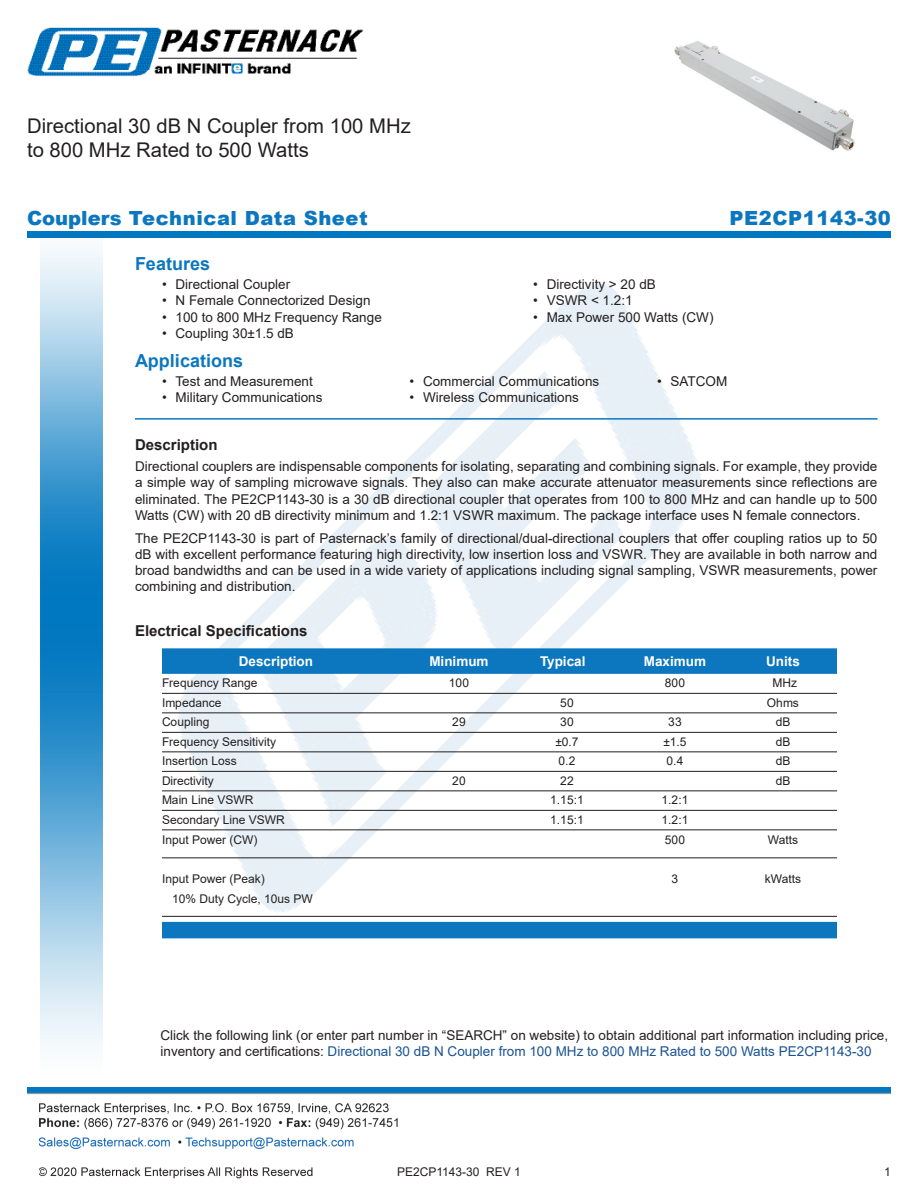
<style>
.page{position:relative;width:918px;height:1188px;background:#fff}
.page>*{position:absolute;margin:0;border:0;box-sizing:border-box;transform-origin:0 0}
.Web_Description_Para{font:20.25px/24.3px "Arial";color:#231f20}
.t1{font:900 19.5px "Arial";letter-spacing:.03em;color:#0c77be}
.Head1{font:700 18px "Arial";color:#0c77be}
.Head1-2{font:700 15px "Arial";color:#231f20}
.MarketingDescription{font:13.5px/16.2px "Arial";color:#231f20;text-align:justify}
.Description_and_PN_L{font:13.5px/16.2px "Arial";color:#231f20}
.Table-Header{font:700 13.5px "Arial";color:#fff}
.Table-Body{font:12px "Arial";color:#231f20}
.s1{color:#1a5392}
</style>
<div class="page">
<img style="left:39px;top:1103px;width:359px;height:76px">
<img style="left:102px;top:248px;width:719px;height:722px">
<img style="left:27px;top:1088px;width:864px;height:7px">
<img style="left:40px;top:237px;width:62px;height:811px">
<div style="left:27px;top:231px;width:864px;height:6px;background:#0177c0"></div>
<img style="left:27px;top:27px;width:337px;height:50px">
<hr style="left:135px;top:418px;width:743px;height:2px;background:#0c77be">
<div style="left:162px;top:648px;width:675px;height:26px;background:#0c77be"></div>
<hr style="left:162px;top:693px;width:675px;height:1px;background:#231f20">
<hr style="left:162px;top:713px;width:675px;height:1px;background:#231f20">
<hr style="left:162px;top:732px;width:675px;height:1px;background:#231f20">
<hr style="left:162px;top:752px;width:675px;height:1px;background:#231f20">
<hr style="left:162px;top:771px;width:675px;height:1px;background:#231f20">
<hr style="left:162px;top:791px;width:675px;height:1px;background:#231f20">
<hr style="left:162px;top:810px;width:675px;height:1px;background:#231f20">
<hr style="left:162px;top:830px;width:675px;height:1px;background:#231f20">
<hr style="left:162px;top:858px;width:675px;height:1px;background:#231f20">
<hr style="left:162px;top:916px;width:675px;height:1px;background:#231f20">
<div style="left:162px;top:922px;width:675px;height:16px;background:#0c77be"></div>
<img style="left:674px;top:41px;width:181px;height:110px">
<h1 class="Web_Description_Para" style="left:27px;top:114px;width:385px">Directional 30 dB N Coupler from 100 MHz to 800 MHz Rated to 500 Watts</h1>
<p class="t1" style="left:27px;top:204px;width:342px">Couplers Technical Data Sheet</p>
<p class="t1" style="left:730px;top:204px;width:163px">PE2CP1143-30</p>
<p class="Head1" style="left:135px;top:251px;width:77px">Features</p>
<p class="MarketingDescription" style="left:162px;top:276px;width:130px">• Directional Coupler</p>
<p class="MarketingDescription" style="left:162px;top:292px;width:210px">• N Female Connectorized Design</p>
<p class="MarketingDescription" style="left:162px;top:309px;width:221px">• 100 to 800 MHz Frequency Range</p>
<p class="MarketingDescription" style="left:162px;top:325px;width:133px">• Coupling 30±1.5 dB</p>
<p class="Head1" style="left:135px;top:348px;width:110px">Applications</p>
<p class="MarketingDescription" style="left:162px;top:373px;width:152px">• Test and Measurement</p>
<p class="MarketingDescription" style="left:162px;top:389px;width:162px">• Military Communications</p>
<p class="MarketingDescription" style="left:533px;top:276px;width:124px">• Directivity &gt; 20 dB</p>
<p class="MarketingDescription" style="left:533px;top:292px;width:101px">• VSWR &lt; 1.2:1</p>
<p class="MarketingDescription" style="left:533px;top:309px;width:182px">• Max Power 500 Watts (CW)</p>
<p class="MarketingDescription" style="left:410px;top:373px;width:191px">• Commercial Communications</p>
<p class="MarketingDescription" style="left:410px;top:389px;width:171px">• Wireless Communications</p>
<p class="MarketingDescription" style="left:657px;top:373px;width:72px">• SATCOM</p>
<p class="Head1-2" style="left:135px;top:434px;width:84px">Description</p>
<p class="MarketingDescription" style="left:135px;top:458px;width:744px">Directional couplers are indispensable components for isolating, separating and combining signals. For example, they provide a simple way of sampling microwave signals. They also can make accurate attenuator measurements since reflections are eliminated. The PE2CP1143-30 is a 30 dB directional coupler that operates from 100 to 800 MHz and can handle up to 500<br>Watts (CW) with 20 dB directivity minimum and 1.2:1 VSWR maximum. The package interface uses N female connectors.</p>
<p class="MarketingDescription" style="left:135px;top:530px;width:744px">The PE2CP1143-30 is part of Pasternack’s family of directional/dual-directional couplers that offer coupling ratios up to 50 dB with excellent performance featuring high directivity, low insertion loss and VSWR. They are available in both narrow and broad bandwidths and can be used in a wide variety of applications including signal sampling, VSWR measurements, power combining and distribution.</p>
<p class="Head1-2" style="left:135px;top:620px;width:174px">Electrical Specifications</p>
<p class="Table-Header" style="left:239px;top:651px;width:76px">Description</p>
<p class="Table-Header" style="left:429px;top:651px;width:61px">Minimum</p>
<p class="Table-Header" style="left:540px;top:651px;width:47px">Typical</p>
<p class="Table-Header" style="left:644px;top:651px;width:64px">Maximum</p>
<p class="Table-Header" style="left:766px;top:651px;width:35px">Units</p>
<p class="Table-Body" style="left:162px;top:675px;width:97px">Frequency Range</p>
<p class="Table-Body" style="left:449px;top:675px;width:22px">100</p>
<p class="Table-Body" style="left:665px;top:675px;width:22px">800</p>
<p class="Table-Body" style="left:772px;top:675px;width:26px">MHz</p>
<p class="Table-Body" style="left:162px;top:694px;width:61px">Impedance</p>
<p class="Table-Body" style="left:560px;top:694px;width:15px">50</p>
<p class="Table-Body" style="left:767px;top:694px;width:34px">Ohms</p>
<p class="Table-Body" style="left:162px;top:714px;width:49px">Coupling</p>
<p class="Table-Body" style="left:452px;top:714px;width:15px">29</p>
<p class="Table-Body" style="left:560px;top:714px;width:15px">30</p>
<p class="Table-Body" style="left:668px;top:714px;width:15px">33</p>
<p class="Table-Body" style="left:776px;top:714px;width:16px">dB</p>
<p class="Table-Body" style="left:162px;top:733px;width:116px">Frequency Sensitivity</p>
<p class="Table-Body" style="left:555px;top:733px;width:25px">±0.7</p>
<p class="Table-Body" style="left:663px;top:733px;width:25px">±1.5</p>
<p class="Table-Body" style="left:776px;top:733px;width:16px">dB</p>
<p class="Table-Body" style="left:162px;top:753px;width:76px">Insertion Loss</p>
<p class="Table-Body" style="left:559px;top:753px;width:18px">0.2</p>
<p class="Table-Body" style="left:667px;top:753px;width:18px">0.4</p>
<p class="Table-Body" style="left:776px;top:753px;width:16px">dB</p>
<p class="Table-Body" style="left:162px;top:772px;width:53px">Directivity</p>
<p class="Table-Body" style="left:452px;top:772px;width:15px">20</p>
<p class="Table-Body" style="left:560px;top:772px;width:15px">22</p>
<p class="Table-Body" style="left:776px;top:772px;width:16px">dB</p>
<p class="Table-Body" style="left:162px;top:792px;width:93px">Main Line VSWR</p>
<p class="Table-Body" style="left:550px;top:792px;width:35px">1.15:1</p>
<p class="Table-Body" style="left:662px;top:792px;width:28px">1.2:1</p>
<p class="Table-Body" style="left:162px;top:811px;width:124px">Secondary Line VSWR</p>
<p class="Table-Body" style="left:550px;top:811px;width:35px">1.15:1</p>
<p class="Table-Body" style="left:662px;top:811px;width:28px">1.2:1</p>
<p class="Table-Body" style="left:162px;top:832px;width:97px">Input Power (CW)</p>
<p class="Table-Body" style="left:665px;top:832px;width:22px">500</p>
<p class="Table-Body" style="left:768px;top:832px;width:32px">Watts</p>
<p class="Table-Body" style="left:162px;top:871px;width:104px">Input Power (Peak)</p>
<p class="Table-Body" style="left:672px;top:871px;width:8px">3</p>
<p class="Table-Body" style="left:765px;top:871px;width:38px">kWatts</p>
<p class="Table-Body" style="left:172px;top:890px;width:142px">10% Duty Cycle, 10us PW</p>
<p class="Description_and_PN_L" style="left:160px;top:1027px;width:729px">Click the following link (or enter part number in “SEARCH” on website) to obtain additional part information including price, inventory and certifications: <span class="s1">Directional 30 dB N Coupler from 100 MHz to 800 MHz Rated to 500 Watts PE2CP1143-30</span></p>
<p class="Table-Body" style="left:397px;top:1163px;width:125px">PE2CP1143-30 REV 1</p>
<p class="Table-Body" style="left:884px;top:1163px;width:8px">1</p>
</div>
